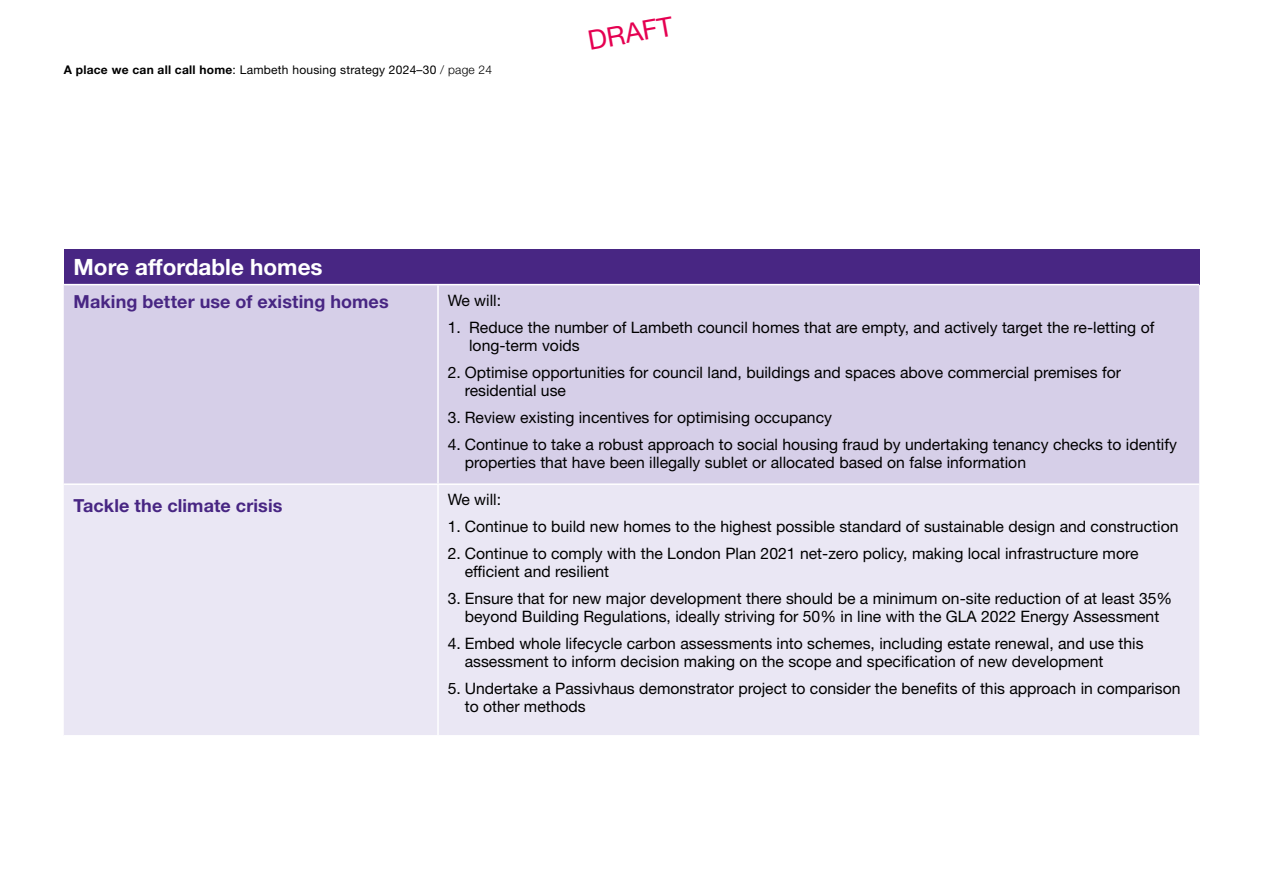
<style>
.page{position:relative;width:1263px;height:893px;background:#fff}
.page>*{position:absolute;margin:0;border:0;box-sizing:border-box;transform-origin:0 0}
.t1{font:27px "Helvetica Neue LT Pro";color:#e50051}
.Table_Head_white_bold{font:700 22.5px "Helvetica Neue LT Pro";color:#fff}
.B_Main_HEAD{font:700 18px "Helvetica Neue LT Pro";letter-spacing:.005em;color:#482683}
.Table_body_10_5_12{font:15.75px/18px "Helvetica Neue LT Pro";color:#000}
.t2{font:12px "Helvetica Neue LT Pro";letter-spacing:.02em;color:#000}
.s1{font-weight:700}
.s2{font-weight:300}
</style>
<div class="page">
<div style="left:64px;top:249px;width:1135px;height:36px;background:#482683"></div>
<div style="left:64px;top:285px;width:1135px;height:198px;background:#d6cfe8"></div>
<div style="left:64px;top:485px;width:1135px;height:250px;background:#eae7f4"></div>
<hr style="left:64px;top:284px;width:374px;height:1px;background:#fff">
<hr style="left:438px;top:284px;width:761px;height:1px;background:#fff">
<hr style="left:437px;top:285px;width:2px;height:198px;background:#fff">
<hr style="left:437px;top:485px;width:2px;height:250px;background:#fff">
<p class="t2" style="left:64px;top:62px;width:430px"><span class="s1">A place we can all call home</span>: Lambeth housing strategy 2024–30 <span class="s2">/ page 24</span></p>
<h1 class="t1" style="left:585px;top:24px;width:87px;rotate:-10deg">DRAFT</h1>
<p class="Table_Head_white_bold" style="left:74px;top:253px;width:251px">More affordable homes</p>
<h2 class="B_Main_HEAD" style="left:74px;top:290px;width:317px">Making better use of existing homes</h2>
<p class="Table_body_10_5_12" style="left:448px;top:291px;width:55px">We will:</p>
<p class="Table_body_10_5_12" style="left:469px;top:318px;width:687px;text-indent:-21px">1. Reduce the number of Lambeth council homes that are empty, and actively target the re-letting of long-term voids</p>
<p class="Table_body_10_5_12" style="left:465px;top:363px;width:658px;text-indent:-17px">2. Optimise opportunities for council land, buildings and spaces above commercial premises for residential use</p>
<p class="Table_body_10_5_12" style="left:448px;top:408px;width:386px">3. Review existing incentives for optimising occupancy</p>
<p class="Table_body_10_5_12" style="left:465px;top:435px;width:714px;text-indent:-17px">4. Continue to take a robust approach to social housing fraud by undertaking tenancy checks to identify properties that have been illegally sublet or allocated based on false information</p>
<h2 class="B_Main_HEAD" style="left:74px;top:495px;width:210px">Tackle the climate crisis</h2>
<p class="Table_body_10_5_12" style="left:448px;top:490px;width:55px">We will:</p>
<p class="Table_body_10_5_12" style="left:448px;top:517px;width:732px">1. Continue to build new homes to the highest possible standard of sustainable design and construction</p>
<p class="Table_body_10_5_12" style="left:465px;top:544px;width:675px;text-indent:-17px">2. Continue to comply with the London Plan 2021 net-zero policy, making local infrastructure more efficient and resilient</p>
<p class="Table_body_10_5_12" style="left:448px;top:589px;width:726px;text-align:center">3. Ensure that for new major development there should be a minimum on-site reduction of at least 35% beyond Building Regulations, ideally striving for 50% in line with the GLA 2022 Energy Assessment</p>
<p class="Table_body_10_5_12" style="left:465px;top:634px;width:680px;text-indent:-17px">4. Embed whole lifecycle carbon assessments into schemes, including estate renewal, and use this assessment to inform decision making on the scope and specification of new development</p>
<p class="Table_body_10_5_12" style="left:465px;top:679px;width:717px;text-indent:-17px">5. Undertake a Passivhaus demonstrator project to consider the benefits of this approach in comparison to other methods</p>
</div>
